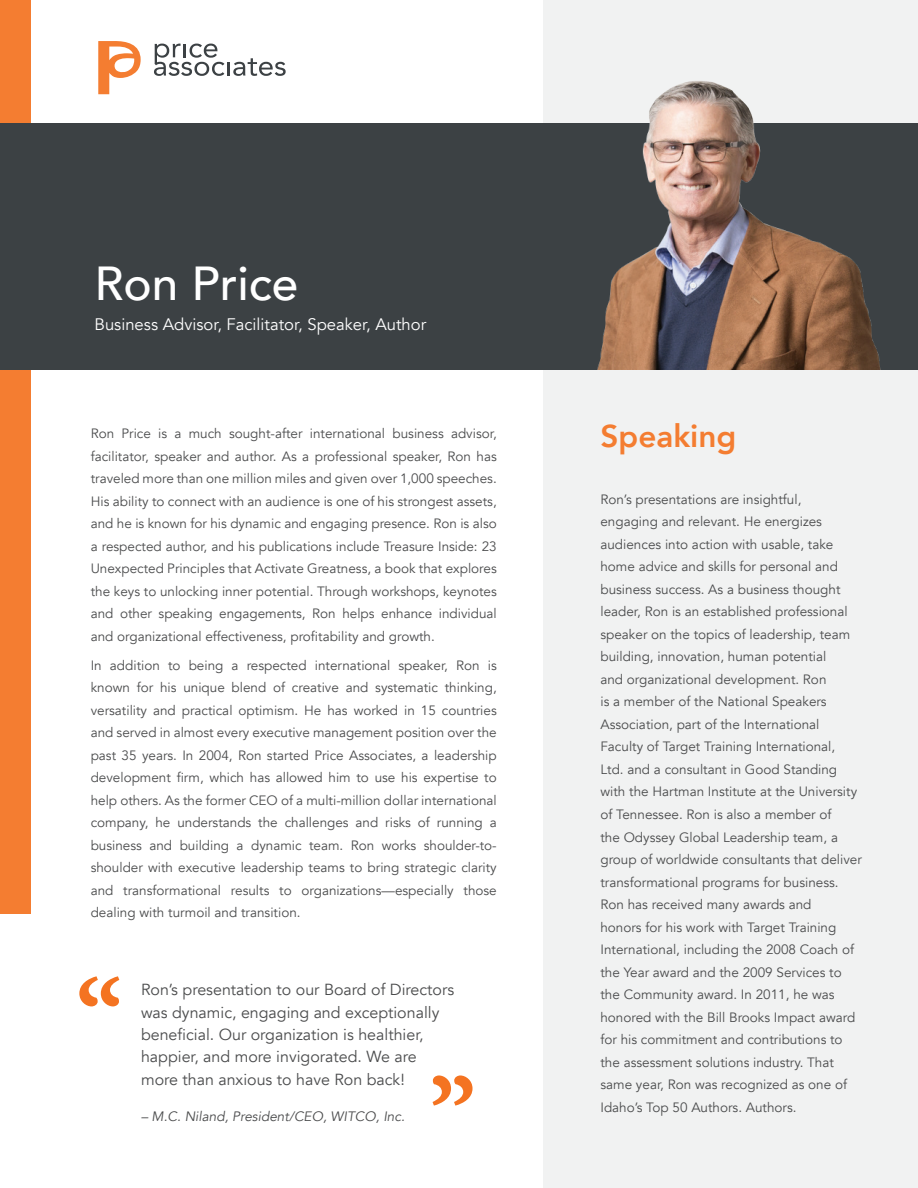
<style>
.page{position:relative;width:918px;height:1188px;background:#fff}
.page>*{position:absolute;margin:0;border:0;box-sizing:border-box;transform-origin:0 0}
.t1{font:500 47.7px "Avenir";color:#fff}
.t2{font:800 31.5px "Avenir";color:#f47d31}
.t3{font:16.65px "Avenir";color:#fff}
.t4{font:16.05px/22.4px "Avenir";color:#4b4c4d}
.t5{font:italic 13.65px "Avenir";color:#4b4c4d}
.t6{font:13.5px/22.5px "Avenir";color:#4b4c4d;text-align:justify}
</style>
<div class="page">
<div style="left:0;top:0;width:30px;height:914px;background:#f47d31"></div>
<div style="left:543px;top:0;width:375px;height:1188px;background:#f1f2f2"></div>
<div style="left:0;top:123px;width:918px;height:246px;background:#3c4144"></div>
<svg style="left:79px;top:976px;width:40px;height:30px"></svg>
<svg style="left:433px;top:1075px;width:40px;height:31px"></svg>
<img style="left:545px;top:81px;width:364px;height:289px">
<svg style="left:98px;top:41px;width:43px;height:53px"></svg>
<hr style="left:227px;top:62px;width:3px;height:14px;background:#3c4144">
<svg style="left:233px;top:58px;width:53px;height:18px"></svg>
<svg style="left:154px;top:44px;width:70px;height:32px"></svg>
<h1 class="t1" style="left:94px;top:242px;width:205px">Ron Price</h1>
<p class="t3" style="left:94px;top:314px;width:333px">Business Advisor, Facilitator, Speaker, Author</p>
<p class="t6" style="left:91px;top:422px;width:408px">Ron Price is a much sought-after international business advisor, facilitator, speaker and author. As a professional speaker, Ron has traveled more than one million miles and given over 1,000 speeches.<br>His ability to connect with an audience is one of his strongest assets, and he is known for his dynamic and engaging presence. Ron is also a respected author, and his publications include Treasure Inside: 23<br>Unexpected Principles that Activate Greatness, a book that explores the keys to unlocking inner potential. Through workshops, keynotes and other speaking engagements, Ron helps enhance individual and organizational effectiveness, profitability and growth.</p>
<p class="t6" style="left:91px;top:654px;width:408px">In addition to being a respected international speaker, Ron is known for his unique blend of creative and systematic thinking, versatility and practical optimism. He has worked in 15 countries and served in almost every executive management position over the past 35 years. In 2004, Ron started Price Associates, a leadership development firm, which has allowed him to use his expertise to help others. As the former CEO of a multi-million dollar international company, he understands the challenges and risks of running a business and building a dynamic team. Ron works shoulder-to&shy;shoulder with executive leadership teams to bring strategic clarity and transformational results to organizations—especially those dealing with turmoil and transition.</p>
<p class="t4" style="left:141px;top:979px;width:315px">Ron’s presentation to our Board of Directors was dynamic, engaging and exceptionally beneficial. Our organization is healthier, happier, and more invigorated. We are more than anxious to have Ron back!</p>
<p class="t5" style="left:141px;top:1108px;width:265px">– M.C. Niland, President/CEO, WITCO, Inc.</p>
<h2 class="t2" style="left:600px;top:411px;width:137px">Speaking</h2>
<p class="t6" style="left:600px;top:488px;width:263px;text-align:left">Ron’s presentations are insightful, engaging and relevant. He energizes audiences into action with usable, take home advice and skills for personal and business success. As a business thought leader, Ron is an established professional speaker on the topics of leadership, team building, innovation, human potential<br>and organizational development. Ron<br>is a member of the National Speakers Association, part of the International Faculty of Target Training International,<br>Ltd. and a consultant in Good Standing with the Hartman Institute at the University of Tennessee. Ron is also a member of<br>the Odyssey Global Leadership team, a group of worldwide consultants that deliver transformational programs for business.<br>Ron has received many awards and<br>honors for his work with Target Training International, including the 2008 Coach of the Year award and the 2009 Services to the Community award. In 2011, he was honored with the Bill Brooks Impact award for his commitment and contributions to the assessment solutions industry. That same year, Ron was recognized as one of Idaho’s Top 50 Authors. Authors.</p>
</div>
